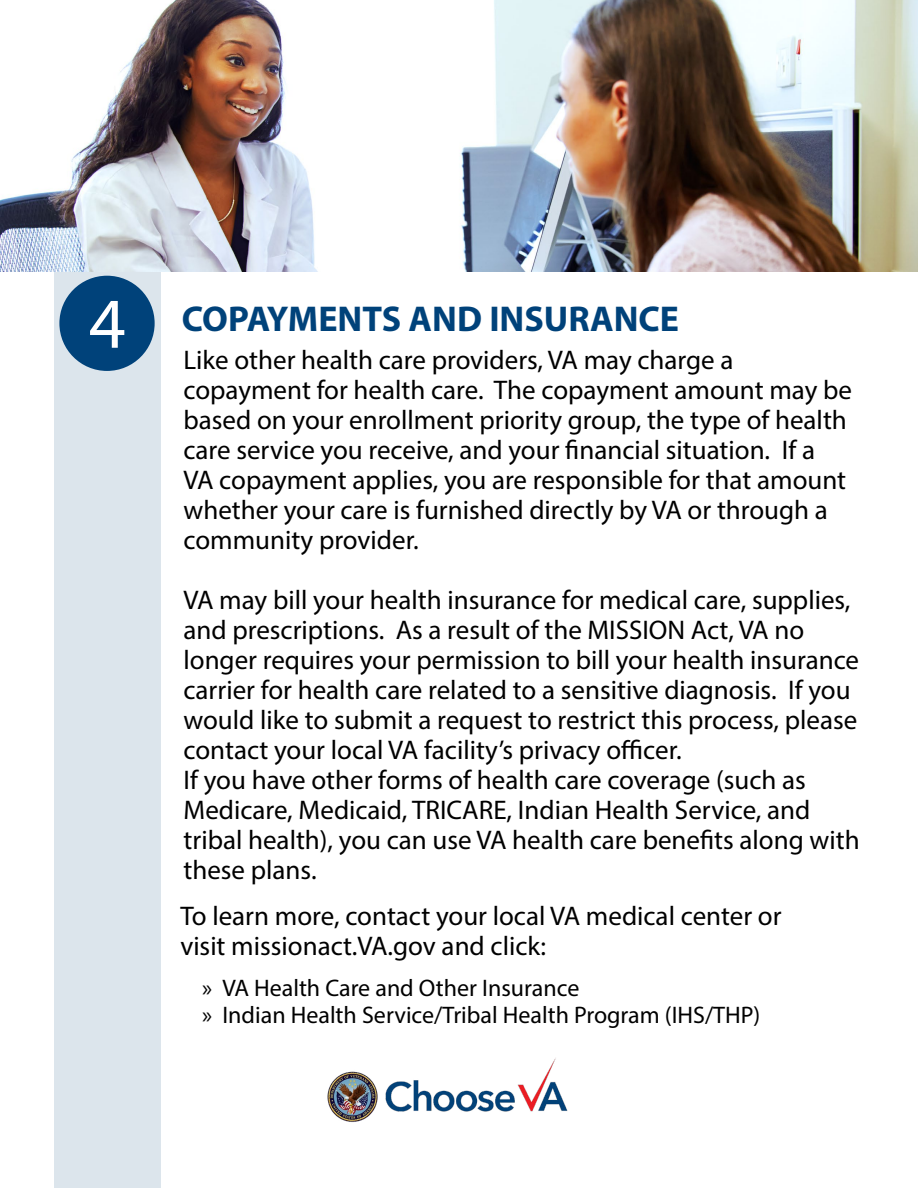
<style>
.page{position:relative;width:918px;height:1188px;background:#fff}
.page>*{position:absolute;margin:0;border:0;box-sizing:border-box;transform-origin:0 0}
.t1{font:700 36px "Myriad Pro";color:#00427a}
.t2{font:27px/30px "Myriad Pro";color:#000}
.t3{font:24px "Myriad Pro";color:#000}
.s1{font-weight:400;font-size:72px;color:#fff}
</style>
<div class="page">
<img style="left:327px;top:1058px;width:241px;height:64px">
<div style="left:54px;top:271px;width:107px;height:917px;background:#dce5ec"></div>
<div style="left:59px;top:276px;width:96px;height:95px;background:#00427a;border-radius:50%"></div>
<img style="left:0;top:0;width:918px;height:271px">
<h2 class="t1" style="left:89px;top:295px;width:592px"><span class="s1">4</span> COPAYMENTS AND INSURANCE</h2>
<p class="t2" style="left:183px;top:345px;width:670px">Like other health care providers, VA may charge a copayment for health care. The copayment amount may be based on your enrollment priority group, the type of health care service you receive, and your financial situation. If a<br>VA copayment applies, you are responsible for that amount whether your care is furnished directly by VA or through a community provider.</p>
<p class="t2" style="left:183px;top:585px;width:678px">VA may bill your health insurance for medical care, supplies, and prescriptions. As a result of the MISSION Act, VA no longer requires your permission to bill your health insurance carrier for health care related to a sensitive diagnosis. If you would like to submit a request to restrict this process, please contact your local VA facility’s privacy officer.<br>If you have other forms of health care coverage (such as Medicare, Medicaid, TRICARE, Indian Health Service, and tribal health), you can use VA health care benefits along with these plans.</p>
<p class="t2" style="left:180px;top:900px;width:603px">To learn more, contact your local VA medical center or visit missionact.VA.gov and click:</p>
<p class="t3" style="left:202px;top:973px;width:379px">» VA Health Care and Other Insurance</p>
<p class="t3" style="left:202px;top:1000px;width:560px">» Indian Health Service/Tribal Health Program (IHS/THP)</p>
</div>
